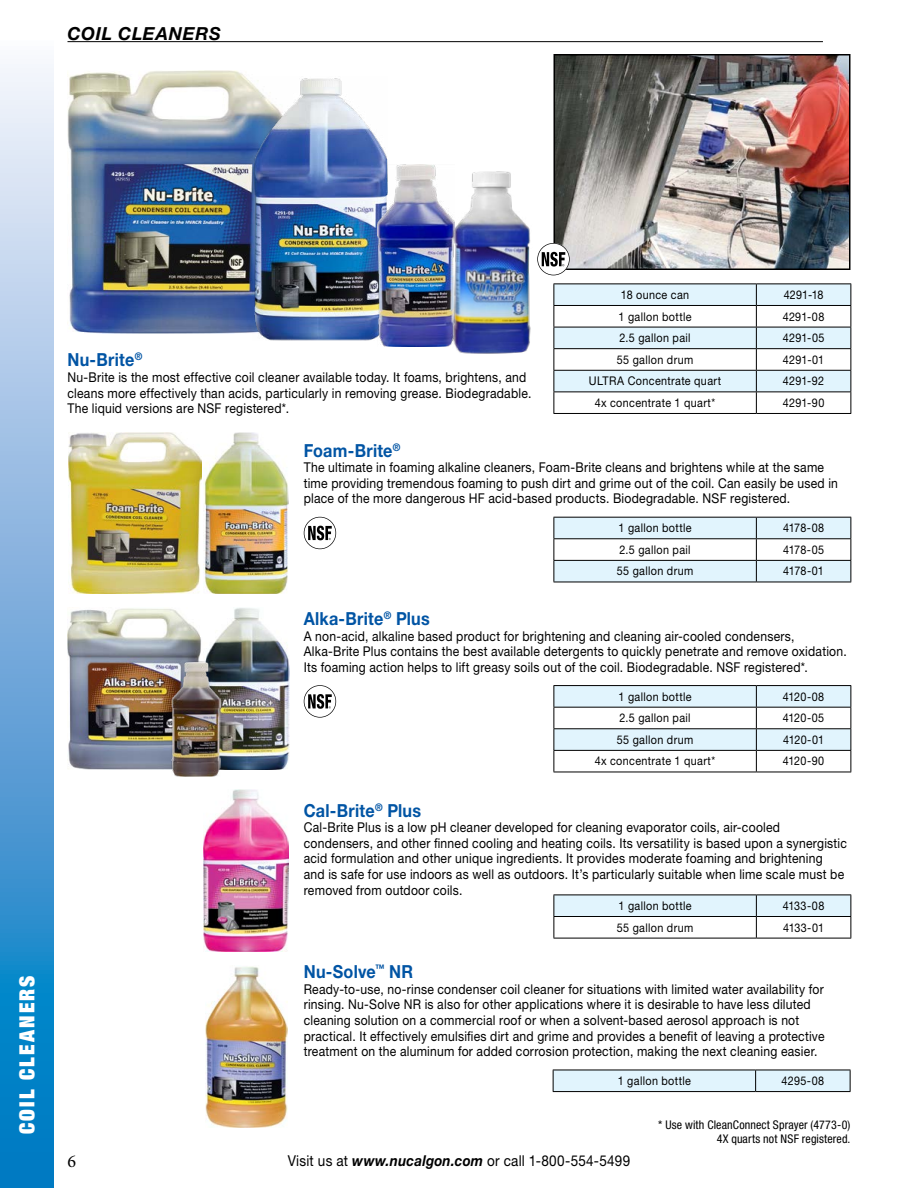
<style>
.page{position:relative;width:918px;height:1188px;background:#fff}
.page>*{position:absolute;margin:0;border:0;box-sizing:border-box;transform-origin:0 0}
.t1{font:900 condensed 21px "Helvetica Neue LT Pro";letter-spacing:.095em;color:#fff}
.t2{font:700 18px "Helvetica Neue LT Pro";letter-spacing:.015em;color:#0054a4;scale:.9 1}
.t3{font:italic 700 18px "Helvetica Neue LT Pro";letter-spacing:.035em;color:#000}
.t4{font:18px "Minion Pro";color:#000}
.t5{font:15px "Helvetica Neue LT Pro";letter-spacing:.02em;color:#000;scale:.9 1}
.t6{font:13.5px/15.6px "Helvetica Neue LT Pro";letter-spacing:.02em;color:#000;scale:.9 1}
.t7{font:12px "Helvetica Neue LT Pro";letter-spacing:.03em;color:#000;scale:.9 1}
.t8{font:condensed 12px/14.4px "Helvetica Neue LT Pro";letter-spacing:.01em;color:#000;text-align:right}
.s1{font-weight:700;font-style:italic}
</style>
<div class="page">
<svg style="left:0;top:64px;width:54px;height:1124px"></svg>
<hr style="left:68px;top:41px;width:755px;height:1px;background:#000">
<img style="left:204px;top:790px;width:85px;height:162px">
<img style="left:68px;top:432px;width:134px;height:162px">
<img style="left:204px;top:432px;width:85px;height:162px">
<svg style="left:554px;top:895px;width:297px;height:43px"></svg>
<hr style="left:554px;top:938px;width:202px;height:1px;background:#000">
<hr style="left:756px;top:938px;width:95px;height:1px;background:#000">
<img style="left:557px;top:57px;width:290px;height:210px">
<div style="left:554px;top:54px;width:296px;height:216px;border:2px solid #000"></div>
<svg style="left:554px;top:284px;width:297px;height:129px"></svg>
<hr style="left:554px;top:413px;width:202px;height:1px;background:#000">
<hr style="left:756px;top:413px;width:95px;height:1px;background:#000">
<div style="left:553px;top:1070px;width:298px;height:22px;background:#e1f4fd"></div>
<hr style="left:553px;top:1091px;width:203px;height:1px;background:#000">
<hr style="left:756px;top:1091px;width:94px;height:1px;background:#000">
<img style="left:206px;top:966px;width:81px;height:161px">
<img style="left:68px;top:70px;width:185px;height:263px">
<img style="left:253px;top:78px;width:135px;height:262px">
<img style="left:378px;top:165px;width:74px;height:182px">
<img style="left:452px;top:171px;width:79px;height:183px">
<img style="left:68px;top:608px;width:221px;height:162px">
<img style="left:171px;top:662px;width:49px;height:114px">
<svg style="left:537px;top:243px;width:33px;height:32px"></svg>
<svg style="left:554px;top:517px;width:297px;height:65px"></svg>
<hr style="left:554px;top:582px;width:202px;height:1px;background:#000">
<hr style="left:756px;top:582px;width:95px;height:1px;background:#000">
<svg style="left:304px;top:517px;width:32px;height:32px"></svg>
<hr style="left:554px;top:685px;width:202px;height:1px;background:#000">
<hr style="left:756px;top:685px;width:95px;height:1px;background:#000">
<svg style="left:554px;top:686px;width:297px;height:86px"></svg>
<hr style="left:554px;top:772px;width:202px;height:1px;background:#000">
<hr style="left:756px;top:772px;width:95px;height:1px;background:#000">
<svg style="left:304px;top:685px;width:32px;height:33px"></svg>
<h2 class="t3" style="left:68px;top:22px;width:155px">COIL CLEANERS</h2>
<h1 class="t1" style="left:13px;top:1134px;width:160px;rotate:-90deg">COIL CLEANERS</h1>
<p class="t7" style="left:621px;top:287px;width:77px">18 ounce can</p>
<p class="t7" style="left:784px;top:287px;width:46px">4291-18</p>
<p class="t7" style="left:619px;top:309px;width:83px">1 gallon bottle</p>
<p class="t7" style="left:783px;top:309px;width:48px">4291-08</p>
<p class="t7" style="left:620px;top:330px;width:80px">2.5 gallon pail</p>
<p class="t7" style="left:783px;top:330px;width:48px">4291-05</p>
<p class="t7" style="left:617px;top:352px;width:86px">55 gallon drum</p>
<p class="t7" style="left:783px;top:352px;width:47px">4291-01</p>
<p class="t7" style="left:589px;top:374px;width:148px">ULTRA Concentrate quart</p>
<p class="t7" style="left:783px;top:374px;width:47px">4291-92</p>
<p class="t7" style="left:595px;top:395px;width:135px">4x concentrate 1 quart*</p>
<p class="t7" style="left:783px;top:395px;width:48px">4291-90</p>
<h2 class="t2" style="left:68px;top:349px;width:85px">Nu-Brite<sup>®</sup></h2>
<p class="t6" style="left:68px;top:369px;width:517px">Nu-Brite is the most effective coil cleaner available today. It foams, brightens, and cleans more effectively than acids, particularly in removing grease. Biodegradable.<br>The liquid versions are NSF registered*.</p>
<h2 class="t2" style="left:304px;top:439px;width:109px">Foam-Brite<sup>®</sup></h2>
<p class="t6" style="left:304px;top:459px;width:595px">The ultimate in foaming alkaline cleaners, Foam-Brite cleans and brightens while at the same time providing tremendous foaming to push dirt and grime out of the coil. Can easily be used in place of the more dangerous HF acid-based products. Biodegradable. NSF registered.</p>
<p class="t7" style="left:619px;top:521px;width:83px">1 gallon bottle</p>
<p class="t7" style="left:783px;top:521px;width:47px">4178-08</p>
<p class="t7" style="left:620px;top:542px;width:80px">2.5 gallon pail</p>
<p class="t7" style="left:783px;top:542px;width:47px">4178-05</p>
<p class="t7" style="left:617px;top:564px;width:86px">55 gallon drum</p>
<p class="t7" style="left:783px;top:564px;width:47px">4178-01</p>
<h2 class="t2" style="left:304px;top:607px;width:142px">Alka-Brite<sup>®</sup> Plus</h2>
<p class="t6" style="left:304px;top:628px;width:605px">A non-acid, alkaline based product for brightening and cleaning air-cooled condensers,<br>Alka-Brite Plus contains the best available detergents to quickly penetrate and remove oxidation.<br>Its foaming action helps to lift greasy soils out of the coil. Biodegradable. NSF registered*.</p>
<p class="t7" style="left:619px;top:689px;width:83px">1 gallon bottle</p>
<p class="t7" style="left:783px;top:689px;width:48px">4120-08</p>
<p class="t7" style="left:620px;top:711px;width:80px">2.5 gallon pail</p>
<p class="t7" style="left:783px;top:711px;width:47px">4120-05</p>
<p class="t7" style="left:617px;top:732px;width:86px">55 gallon drum</p>
<p class="t7" style="left:783px;top:732px;width:47px">4120-01</p>
<p class="t7" style="left:595px;top:754px;width:135px">4x concentrate 1 quart*</p>
<p class="t7" style="left:783px;top:754px;width:47px">4120-90</p>
<h2 class="t2" style="left:304px;top:799px;width:132px">Cal-Brite<sup>®</sup> Plus</h2>
<p class="t6" style="left:304px;top:819px;width:605px">Cal-Brite Plus is a low pH cleaner developed for cleaning evaporator coils, air-cooled condensers, and other finned cooling and heating coils. Its versatility is based upon a synergistic acid formulation and other unique ingredients. It provides moderate foaming and brightening and is safe for use indoors as well as outdoors. It’s particularly suitable when lime scale must be removed from outdoor coils.</p>
<p class="t7" style="left:619px;top:898px;width:83px">1 gallon bottle</p>
<p class="t7" style="left:783px;top:898px;width:48px">4133-08</p>
<p class="t7" style="left:617px;top:920px;width:86px">55 gallon drum</p>
<p class="t7" style="left:783px;top:920px;width:47px">4133-01</p>
<h2 class="t2" style="left:304px;top:960px;width:123px">Nu-Solve<sup>™</sup> NR</h2>
<p class="t6" style="left:304px;top:981px;width:580px">Ready-to-use, no-rinse condenser coil cleaner for situations with limited water availability for rinsing. Nu-Solve NR is also for other applications where it is desirable to have less diluted cleaning solution on a commercial roof or when a solvent-based aerosol approach is not practical. It effectively emulsifies dirt and grime and provides a benefit of leaving a protective treatment on the aluminum for added corrosion protection, making the next cleaning easier.</p>
<p class="t7" style="left:618px;top:1073px;width:83px">1 gallon bottle</p>
<p class="t7" style="left:782px;top:1073px;width:49px">4295-08</p>
<h2 class="t4" style="left:68px;top:1150px;width:10px">6</h2>
<p class="t5" style="left:288px;top:1152px;width:382px">Visit us at <span class="s1">www.nucalgon.com</span> or call 1-800-554-5499</p>
<p class="t8" style="left:658px;top:1117px;width:194px">* Use with CleanConnect Sprayer (4773-0)<br>4X quarts not NSF registered.</p>
</div>
